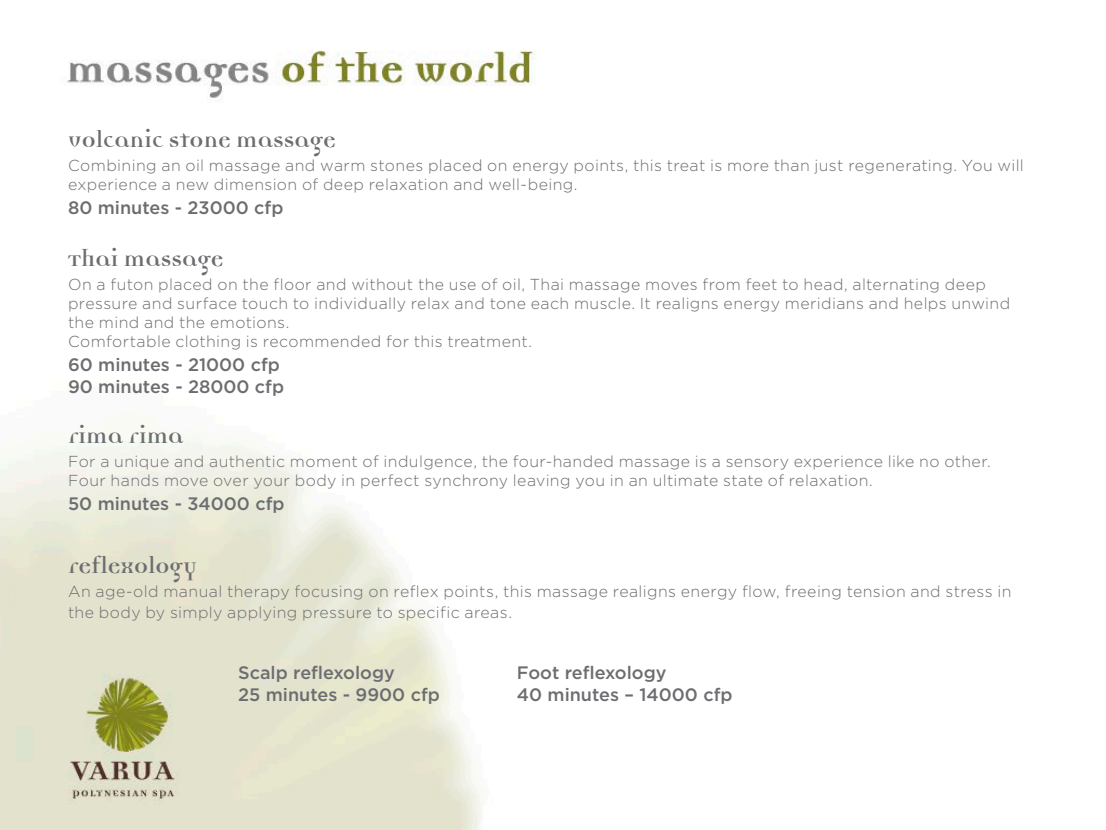
<style>
.page{position:relative;width:1106px;height:830px;background:#fff}
.page>*{position:absolute;margin:0;border:0;box-sizing:border-box;transform-origin:0 0}
.t1{font:700 25.8px "Democratica";color:#6c6d70}
.t2{font:500 18px "Gotham";color:#6c6d70}
.t3{font:300 15.9px/18.9px "Gotham";letter-spacing:.025em;color:#6c6d70}
</style>
<div class="page">
<img style="left:0;top:50px;width:536px;height:779px">
<p class="t1" style="left:68px;top:128px;width:269px">volcanic stone massage</p>
<p class="t3" style="left:68px;top:155px;width:957px">Combining an oil massage and warm stones placed on energy points, this treat is more than just regenerating. You will experience a new dimension of deep relaxation and well-being.</p>
<p class="t2" style="left:68px;top:196px;width:217px">80 minutes - 23000 cfp</p>
<p class="t1" style="left:68px;top:247px;width:157px">Thai massage</p>
<p class="t3" style="left:68px;top:274px;width:943px">On a futon placed on the floor and without the use of oil, Thai massage moves from feet to head, alternating deep pressure and surface touch to individually relax and tone each muscle. It realigns energy meridians and helps unwind the mind and the emotions.</p>
<p class="t3" style="left:68px;top:332px;width:465px">Comfortable clothing is recommended for this treatment.</p>
<p class="t2" style="left:68px;top:353px;width:213px">60 minutes - 21000 cfp</p>
<p class="t2" style="left:68px;top:375px;width:217px">90 minutes - 28000 cfp</p>
<p class="t1" style="left:68px;top:424px;width:117px">rima rima</p>
<p class="t3" style="left:68px;top:451px;width:924px">For a unique and authentic moment of indulgence, the four-handed massage is a sensory experience like no other.<br>Four hands move over your body in perfect synchrony leaving you in an ultimate state of relaxation.</p>
<p class="t2" style="left:68px;top:492px;width:218px">50 minutes - 34000 cfp</p>
<p class="t1" style="left:68px;top:553px;width:130px">reflexology</p>
<p class="t3" style="left:68px;top:580px;width:945px;line-height:21px">An age-old manual therapy focusing on reflex points, this massage realigns energy flow, freeing tension and stress in the body by simply applying pressure to specific areas.</p>
<p class="t2" style="left:238px;top:661px;width:158px">Scalp reflexology</p>
<p class="t2" style="left:238px;top:682px;width:203px">25 minutes - 9900 cfp</p>
<p class="t2" style="left:517px;top:661px;width:151px">Foot reflexology</p>
<p class="t2" style="left:517px;top:682px;width:217px">40 minutes – 14000 cfp</p>
</div>
